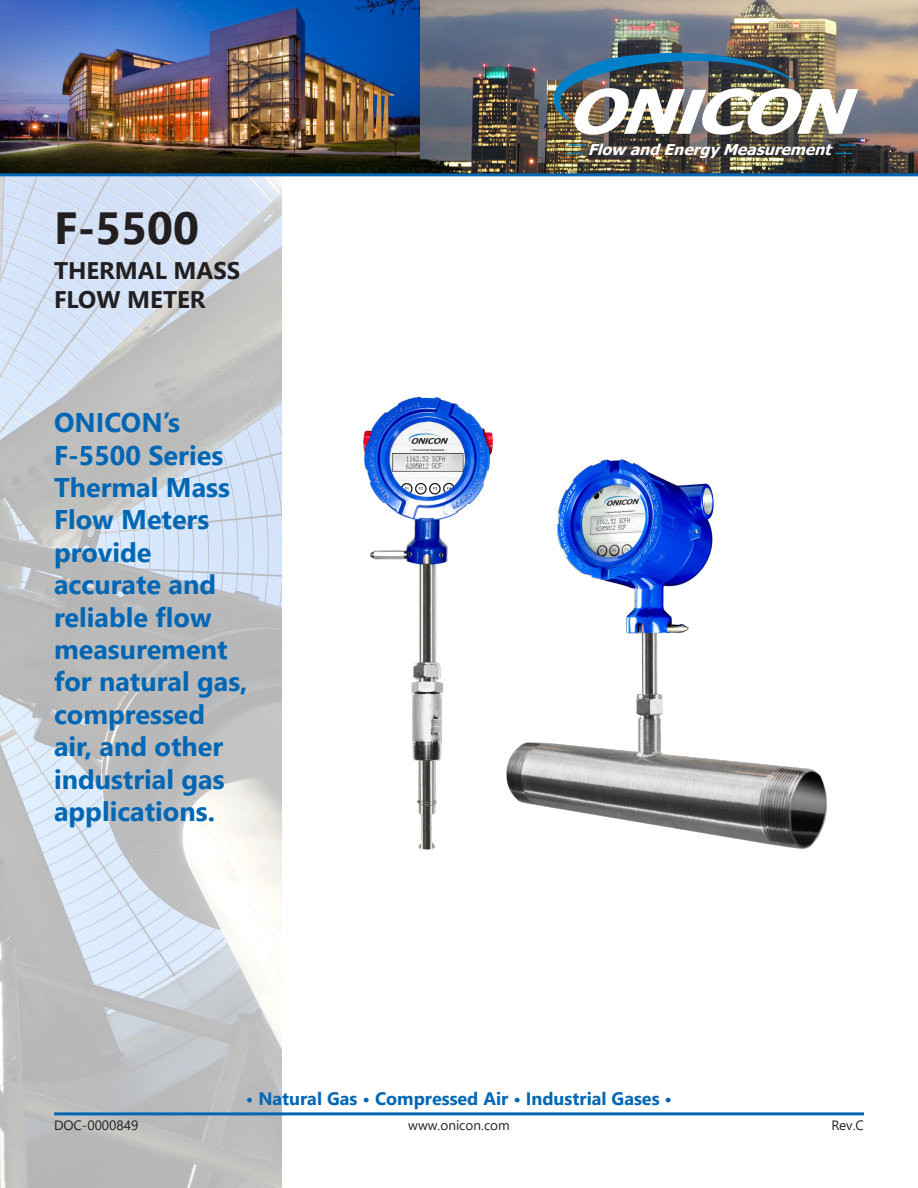
<style>
.page{position:relative;width:918px;height:1188px;background:#fff}
.page>*{position:absolute;margin:0;border:0;box-sizing:border-box;transform-origin:0 0}
.t1{font:italic 700 61.35px "Tahoma";color:#fff;scale:1.17 1}
.t2{font:700 45px "Segoe UI";color:#231f20}
.t3{font:700 27px/32.4px "Segoe UI";color:#0167b4}
.t4{font:700 24px/28.8px "Segoe UI";color:#231f20}
.Manuals{font:700 18px "Segoe UI";color:#0167b4}
.t5{font:italic 700 15px "Tahoma";color:#fff;scale:1.04 1}
.t6{font:13.5px "Segoe UI";color:#231f20}
.s1{font-family:"Arial";font-weight:900}
</style>
<div class="page">
<img style="left:0;top:0;width:918px;height:173px">
<img style="left:0;top:176px;width:282px;height:1012px">
<hr style="left:0;top:173px;width:918px;height:3px;background:#0167b4">
<hr style="left:54px;top:1112px;width:810px;height:3px;background:#0167b4">
<img style="left:553px;top:53px;width:241px;height:68px">
<svg style="left:568px;top:144px;width:17px;height:2px"></svg>
<svg style="left:565px;top:153px;width:17px;height:1px"></svg>
<svg style="left:840px;top:144px;width:15px;height:2px"></svg>
<svg style="left:836px;top:153px;width:16px;height:1px"></svg>
<img style="left:363px;top:396px;width:465px;height:454px">
<h2 class="t2" style="left:54px;top:186px;width:147px">F-5500</h2>
<p class="t4" style="left:54px;top:254px;width:188px">THERMAL MASS<br>FLOW METER</p>
<p class="t3" style="left:54px;top:404px;width:195px">ONICON’s<br>F-5500 Series<br>Thermal Mass<br>Flow Meters provide accurate and reliable flow measurement for natural gas, compressed air, and other industrial gas applications.</p>
<h1 class="t1" style="left:566px;top:87px;width:113px">ON</h1>
<p class="t5" style="left:588px;top:143px;width:233px">Flow and Energy Measuremen</p>
<h1 class="t1" style="left:671px;top:87px;width:170px"><span class="s1">I</span>CON</h1>
<p class="t5" style="left:824px;top:143px;width:12px">t</p>
<p class="Manuals" style="left:246px;top:1082px;width:428px">• Natural Gas • Compressed Air • Industrial Gases •</p>
<p class="t6" style="left:54px;top:1113px;width:86px">DOC-0000849</p>
<p class="t6" style="left:408px;top:1113px;width:103px">www.onicon.com</p>
<p class="t6" style="left:832px;top:1113px;width:34px">Rev.C</p>
</div>
